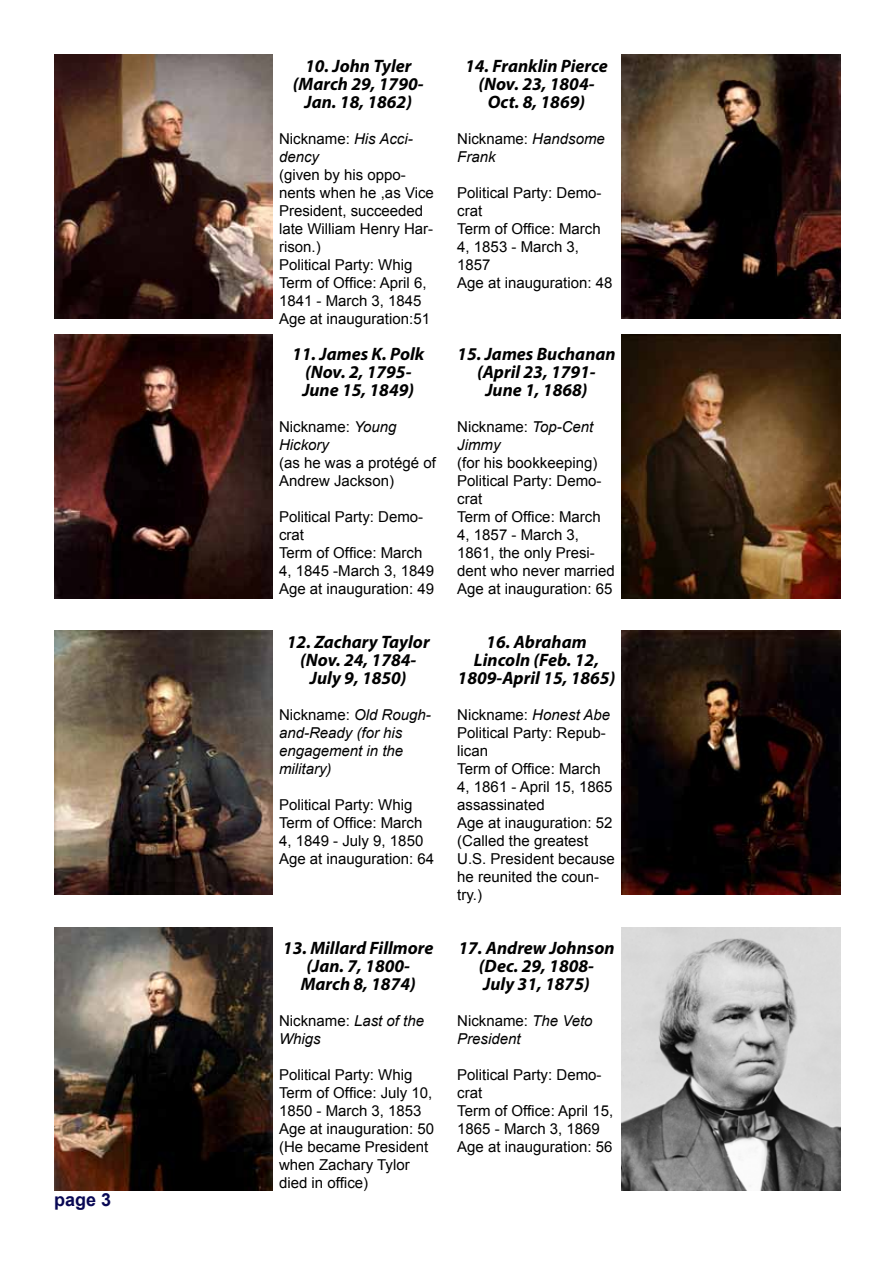
<style>
.page{position:relative;width:893px;height:1263px;background:#fff}
.page>*{position:absolute;margin:0;border:0;box-sizing:border-box;transform-origin:0 0}
.t1{font:italic 700 18px/18px "Myriad Pro";color:#000;text-align:center}
.t2{font:700 18px "Arial";color:#090854}
.t3{font:15px/18px "Arial";color:#000}
.t4{font:italic 15px/18px "Arial";color:#000}
.s1{font-style:normal}
.s2{font-style:italic}
</style>
<div class="page">
<img style="left:54px;top:335px;width:219px;height:263px">
<img style="left:54px;top:631px;width:219px;height:264px">
<img style="left:54px;top:927px;width:219px;height:264px">
<img style="left:54px;top:54px;width:219px;height:264px">
<img style="left:621px;top:335px;width:219px;height:263px">
<img style="left:621px;top:631px;width:219px;height:264px">
<img style="left:621px;top:927px;width:219px;height:264px">
<img style="left:621px;top:54px;width:219px;height:264px">
<p class="t2" style="left:54px;top:1188px;width:59px">page 3</p>
<p class="t1" style="left:293px;top:56px;width:132px">10. John Tyler (March 29, 1790-<br>Jan. 18, 1862)</p>
<p class="t4" style="left:279px;top:130px;width:135px"><span class="s1">Nickname:</span> His Acci&shy;dency</p>
<p class="t3" style="left:279px;top:166px;width:156px">(given by his oppo&shy;nents when he ,as Vice<br>President, succeeded late William Henry Har&shy;rison.)<br>Political Party: Whig<br>Term of Office: April 6,<br>1841 - March 3, 1845<br>Age at inauguration:51</p>
<p class="t1" style="left:292px;top:344px;width:134px">11. James K. Polk (Nov. 2, 1795-<br>June 15, 1849)</p>
<p class="t4" style="left:279px;top:418px;width:119px"><span class="s1">Nickname:</span> Young<br>Hickory</p>
<p class="t3" style="left:279px;top:454px;width:158px">(as he was a protégé of<br>Andrew Jackson)</p>
<p class="t3" style="left:279px;top:508px;width:157px">Political Party: Demo&shy;crat<br>Term of Office: March<br>4, 1845 -March 3, 1849<br>Age at inauguration: 49</p>
<p class="t1" style="left:287px;top:632px;width:144px">12. Zachary Taylor (Nov. 24, 1784-<br>July 9, 1850)</p>
<p class="t4" style="left:279px;top:706px;width:153px"><span class="s1">Nickname:</span> Old Rough&shy;and-Ready (for his engagement in the military)</p>
<p class="t3" style="left:279px;top:796px;width:157px">Political Party: Whig<br>Term of Office: March<br>4, 1849 - July 9, 1850<br>Age at inauguration: 64</p>
<p class="t1" style="left:283px;top:938px;width:152px">13. Millard Fillmore (Jan. 7, 1800-<br>March 8, 1874)</p>
<p class="t4" style="left:279px;top:1012px;width:147px"><span class="s1">Nickname:</span> Last of the<br>Whigs</p>
<p class="t3" style="left:279px;top:1066px;width:157px">Political Party: Whig<br>Term of Office: July 10,<br>1850 - March 3, 1853<br>Age at inauguration: 50 (He became President when Zachary Tylor died in office)</p>
<p class="t1" style="left:465px;top:56px;width:144px">14. Franklin Pierce (Nov. 23, 1804-<br>Oct. 8, 1869)</p>
<p class="t4" style="left:457px;top:130px;width:149px"><span class="s1">Nickname:</span> Handsome<br>Frank</p>
<p class="t3" style="left:457px;top:184px;width:157px">Political Party: Demo&shy;crat<br>Term of Office: March<br>4, 1853 - March 3,<br>1857<br>Age at inauguration: 48</p>
<p class="t1" style="left:457px;top:344px;width:160px">15. James Buchanan (April 23, 1791-<br>June 1, 1868)</p>
<p class="t4" style="left:457px;top:418px;width:138px"><span class="s1">Nickname:</span> Top-Cent<br>Jimmy</p>
<p class="t3" style="left:457px;top:454px;width:159px">(for his bookkeeping)<br>Political Party: Demo&shy;crat<br>Term of Office: March<br>4, 1857 - March 3,<br>1861, the only Presi&shy;dent who never married<br>Age at inauguration: 65</p>
<p class="t1" style="left:458px;top:632px;width:159px">16. Abraham<br>Lincoln (Feb. 12,<br>1809-April 15, 1865)</p>
<p class="t3" style="left:457px;top:706px;width:159px">Nickname: <span class="s2">Honest Abe<br></span>Political Party: Repub&shy;lican<br>Term of Office: March<br>4, 1861 - April 15, 1865 assassinated<br>Age at inauguration: 52 (Called the greatest<br>U.S. President because he reunited the coun&shy;try.)</p>
<p class="t1" style="left:458px;top:938px;width:158px">17. Andrew Johnson (Dec. 29, 1808-<br>July 31, 1875)</p>
<p class="t4" style="left:457px;top:1012px;width:137px"><span class="s1">Nickname:</span> The Veto<br>President</p>
<p class="t3" style="left:457px;top:1066px;width:157px">Political Party: Demo&shy;crat<br>Term of Office: April 15,<br>1865 - March 3, 1869<br>Age at inauguration: 56</p>
</div>
